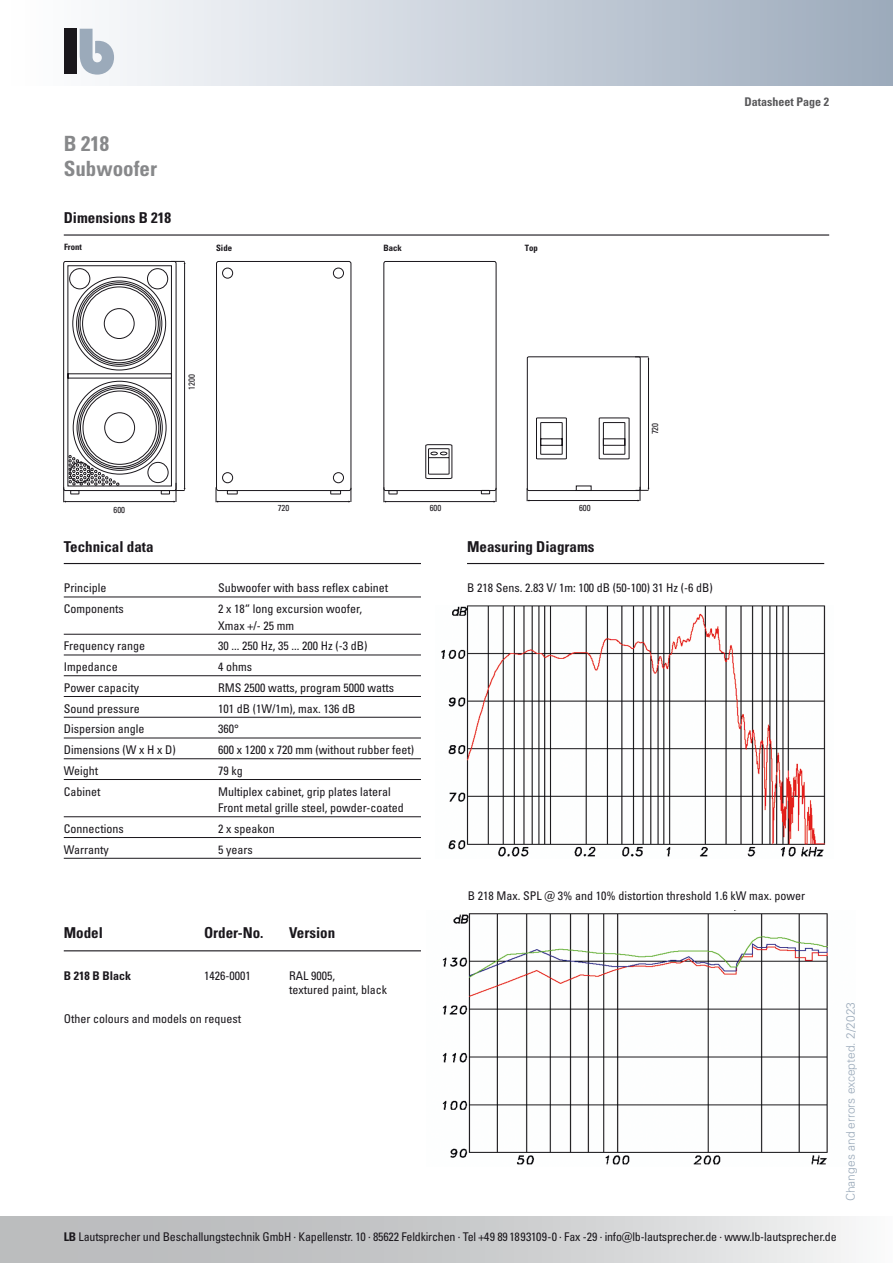
<style>
.page{position:relative;width:893px;height:1263px;background:#fff}
.page>*{position:absolute;margin:0;border:0;box-sizing:border-box;transform-origin:0 0}
.t1{font:700 condensed 21px "Univers LT Pro";color:#87888a}
.t2{font:700 condensed 15px "Univers LT Pro";color:#1a171c}
.Absatzformat_1{font:condensed 12px/16.5px "Univers LT Pro";color:#1a171c}
.Stand{font:300 12px "Univers LT Pro 45";color:#9baaba}
.t3{font:700 condensed 12px "Univers LT Pro";color:#58585a}
.t4{font:700 condensed 12px "Univers LT Pro";color:#1a171c}
.t5{font:700 condensed 8.7px "Univers";color:#1a171c}
.t6{font:condensed 8.7px "Univers";color:#1a171c}
.s1{font-weight:700}
</style>
<div class="page">
<div style="left:0;top:0;width:893px;height:85px;background:linear-gradient(to right,#fff,#9dabbc)"></div>
<div style="left:64px;top:29px;width:13px;height:45px;background:#1a171c"></div>
<svg style="left:80px;top:29px;width:34px;height:46px"></svg>
<div style="left:0;top:1216px;width:893px;height:47px;background:linear-gradient(to right,#afb1b3,#edeeee)"></div>
<hr style="left:64px;top:597px;width:357px;height:1px;background:#1a171c">
<hr style="left:64px;top:634px;width:357px;height:1px;background:#1a171c">
<hr style="left:64px;top:655px;width:357px;height:1px;background:#1a171c">
<hr style="left:64px;top:675px;width:357px;height:1px;background:#1a171c">
<hr style="left:64px;top:696px;width:357px;height:1px;background:#1a171c">
<hr style="left:64px;top:717px;width:357px;height:1px;background:#1a171c">
<hr style="left:64px;top:738px;width:357px;height:1px;background:#1a171c">
<hr style="left:64px;top:758px;width:357px;height:1px;background:#1a171c">
<hr style="left:64px;top:779px;width:357px;height:1px;background:#1a171c">
<hr style="left:64px;top:816px;width:357px;height:1px;background:#1a171c">
<hr style="left:64px;top:837px;width:357px;height:1px;background:#1a171c">
<hr style="left:64px;top:858px;width:357px;height:1px;background:#1a171c">
<hr style="left:64px;top:234px;width:765px;height:2px;background:#1a171c">
<hr style="left:64px;top:563px;width:357px;height:1px;background:#1a171c">
<hr style="left:467px;top:563px;width:357px;height:1px;background:#1a171c">
<img style="left:441px;top:605px;width:385px;height:252px">
<img style="left:442px;top:913px;width:386px;height:252px">
<hr style="left:65px;top:501px;width:110px;height:1px;background:#1a171c">
<hr style="left:528px;top:500px;width:111px;height:1px;background:#1a171c">
<hr style="left:648px;top:358px;width:1px;height:131px;background:#1a171c">
<svg style="left:635px;top:487px;width:14px;height:14px"></svg>
<svg style="left:161px;top:495px;width:16px;height:7px"></svg>
<svg style="left:63px;top:491px;width:16px;height:11px"></svg>
<hr style="left:217px;top:501px;width:133px;height:1px;background:#1a171c">
<svg style="left:348px;top:495px;width:4px;height:7px"></svg>
<hr style="left:385px;top:501px;width:110px;height:1px;background:#1a171c">
<svg style="left:495px;top:491px;width:2px;height:11px"></svg>
<svg style="left:63px;top:261px;width:578px;height:230px"></svg>
<hr style="left:64px;top:950px;width:357px;height:1px;background:#1a171c">
<p class="t1" style="left:64px;top:131px;width:47px">B 218</p>
<p class="t1" style="left:64px;top:156px;width:95px">Subwoofer</p>
<p class="t2" style="left:64px;top:209px;width:109px">Dimensions B 218</p>
<p class="t5" style="left:64px;top:215px;width:20px">B 218</p>
<p class="t5" style="left:64px;top:242px;width:19px">Front</p>
<p class="t5" style="left:216px;top:243px;width:18px">Side</p>
<p class="t5" style="left:383px;top:243px;width:20px">Back</p>
<p class="t5" style="left:525px;top:243px;width:15px">Top</p>
<p class="t3" style="left:744px;top:95px;width:86px">Datasheet Page 2</p>
<p class="t6" style="left:114px;top:504px;width:13px">600</p>
<p class="t6" style="left:186px;top:390px;width:17px;rotate:-90deg">1200</p>
<p class="t6" style="left:278px;top:503px;width:13px">720</p>
<p class="t6" style="left:430px;top:503px;width:13px">600</p>
<p class="t6" style="left:579px;top:503px;width:13px">600</p>
<p class="t6" style="left:650px;top:434px;width:13px;rotate:-90deg">720</p>
<p class="t2" style="left:64px;top:537px;width:91px">Technical data</p>
<p class="t2" style="left:467px;top:537px;width:129px">Measuring Diagrams</p>
<p class="Absatzformat_1" style="left:467px;top:579px;width:247px">B 218 Sens. 2.83 V/ 1m: 100 dB (50-100) 31 Hz (-6 dB)</p>
<p class="Absatzformat_1" style="left:64px;top:579px;width:44px">Principle</p>
<p class="Absatzformat_1" style="left:218px;top:579px;width:171px">Subwoofer with bass reflex cabinet</p>
<p class="Absatzformat_1" style="left:64px;top:600px;width:61px">Components</p>
<p class="Absatzformat_1" style="left:218px;top:600px;width:145px">2 x 18“ long excursion woofer,<br>Xmax +/- 25 mm</p>
<p class="Absatzformat_1" style="left:64px;top:637px;width:83px">Frequency range</p>
<p class="Absatzformat_1" style="left:218px;top:637px;width:151px">30 ... 250 Hz, 35 ... 200 Hz (-3 dB)</p>
<p class="Absatzformat_1" style="left:64px;top:658px;width:55px">Impedance</p>
<p class="Absatzformat_1" style="left:218px;top:658px;width:35px">4 ohms</p>
<p class="Absatzformat_1" style="left:64px;top:679px;width:77px">Power capacity</p>
<p class="Absatzformat_1" style="left:218px;top:679px;width:177px">RMS 2500 watts, program 5000 watts</p>
<p class="Absatzformat_1" style="left:64px;top:700px;width:77px">Sound pressure</p>
<p class="Absatzformat_1" style="left:218px;top:700px;width:139px">101 dB (1W/1m), max. 136 dB</p>
<p class="Absatzformat_1" style="left:64px;top:720px;width:82px">Dispersion angle</p>
<p class="Absatzformat_1" style="left:218px;top:720px;width:22px">360°</p>
<p class="Absatzformat_1" style="left:64px;top:741px;width:113px">Dimensions (W x H x D)</p>
<p class="Absatzformat_1" style="left:218px;top:741px;width:197px">600 x 1200 x 720 mm (without rubber feet)</p>
<p class="Absatzformat_1" style="left:64px;top:762px;width:36px">Weight</p>
<p class="Absatzformat_1" style="left:218px;top:762px;width:26px">79 kg</p>
<p class="Absatzformat_1" style="left:64px;top:783px;width:38px">Cabinet</p>
<p class="Absatzformat_1" style="left:218px;top:783px;width:187px">Multiplex cabinet, grip plates lateral<br>Front metal grille steel, powder-coated</p>
<p class="Absatzformat_1" style="left:64px;top:820px;width:61px">Connections</p>
<p class="Absatzformat_1" style="left:218px;top:820px;width:58px">2 x speakon</p>
<p class="Absatzformat_1" style="left:64px;top:841px;width:46px">Warranty</p>
<p class="Absatzformat_1" style="left:218px;top:841px;width:36px">5 years</p>
<p class="Absatzformat_1" style="left:468px;top:887px;width:339px">B 218 Max. SPL @ 3% and 10% distortion threshold 1.6 kW max. power</p>
<p class="t2" style="left:64px;top:923px;width:41px">Model</p>
<p class="t2" style="left:204px;top:923px;width:61px">Order-No.</p>
<p class="t2" style="left:289px;top:923px;width:48px">Version</p>
<p class="t4" style="left:64px;top:968px;width:69px">B 218 B Black</p>
<p class="Absatzformat_1" style="left:204px;top:967px;width:48px">1426-0001</p>
<p class="Absatzformat_1" style="left:289px;top:967px;width:47px">RAL 9005,</p>
<p class="Absatzformat_1" style="left:289px;top:981px;width:99px">textured paint, black</p>
<p class="Absatzformat_1" style="left:64px;top:1010px;width:179px">Other colours and models on request</p>
<p class="Stand" style="left:843px;top:1201px;width:201px;rotate:-90deg">Changes and errors excepted. 2/2023</p>
<p class="Absatzformat_1" style="left:64px;top:1228px;width:774px"><span class="s1">LB</span> Lautsprecher und Beschallungstechnik GmbH · Kapellenstr. 10 · 85622 Feldkirchen · Tel +49 89 1893109-0 · Fax -29 · info@lb-lautsprecher.de · www.lb-lautsprecher.de</p>
</div>
